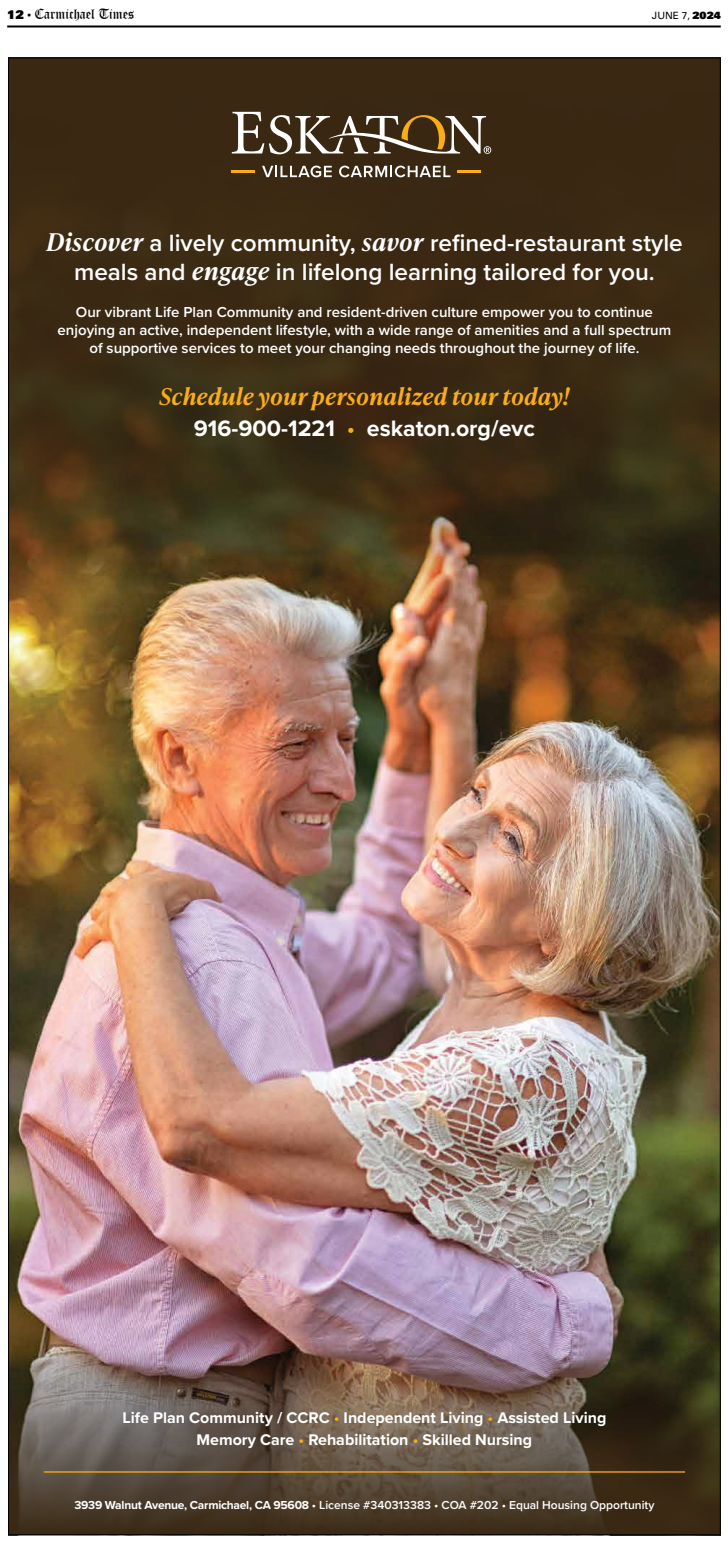
<style>
.page{position:relative;width:728px;height:1545px;background:#fff}
.page>*{position:absolute;margin:0;border:0;box-sizing:border-box;transform-origin:0 0}
.t1{font:600 24.3px/29.2px "Proxima Nova";color:#fff;text-align:center}
.t2{font:italic 600 23.1px "Ivy Presto Text";color:#fbad18}
.t3{font:700 23.1px "Proxima Nova";color:#fff}
.t4{font:700 16px/22px "Proxima Nova";color:#fff;text-align:center}
.t5{font:600 15px/18px "Proxima Nova";color:#fff;text-align:center}
.t6{font:14px "Old English Text";color:#000;scale:.96 1}
.t7{font:600 12px "Proxima Nova";color:#fff}
.t8{font:10px "Univers LT Std";color:#000}
.s1{font-family:"Univers LT Std X Black";font-size:12px}
.s2{font-family:"Times New Roman";font-size:12px}
.s3{font-family:"Univers LT Std X Black"}
.s4{font-family:"Ivy Presto Text";font-style:italic}
.s5{font-weight:500;color:#fbad18}
.s6{font-weight:600;color:#fbad18}
.s7{font-weight:700}
</style>
<div class="page">
<hr style="left:7px;top:25px;width:713px;height:2px;background:#000">
<img style="left:10px;top:607px;width:708px;height:738px">
<svg style="left:10px;top:87px;width:708px;height:520px;background:#402f16"></svg>
<div style="left:8px;top:58px;width:712px;height:29px;background:#3a2813"></div>
<svg style="left:10px;top:1345px;width:708px;height:188px;background:#5d4d40"></svg>
<hr style="left:44px;top:1471px;width:640px;height:1px;background:#fbad18">
<svg style="left:262px;top:166px;width:69px;height:11px"></svg>
<svg style="left:339px;top:166px;width:111px;height:11px"></svg>
<svg style="left:232px;top:112px;width:259px;height:42px"></svg>
<hr style="left:232px;top:170px;width:23px;height:3px;background:#fbad18">
<hr style="left:457px;top:170px;width:23px;height:3px;background:#fbad18">
<p class="t6" style="left:7px;top:5px;width:134px"><span class="s1">12</span> <span class="s2">•</span> Carmichael Times</p>
<p class="t8" style="left:651px;top:10px;width:70px">JUNE 7, <span class="s3">2024</span></p>
<h1 class="t1" style="left:46px;top:227px;width:638px"><span class="s4">Discover</span> a lively community, <span class="s4">savor</span> refined-restaurant style meals and <span class="s4">engage</span> in lifelong learning tailored for you.</h1>
<p class="t5" style="left:58px;top:302px;width:615px">Our vibrant Life Plan Community and resident-driven culture empower you to continue enjoying an active, independent lifestyle, with a wide range of amenities and a full spectrum of supportive services to meet your changing needs throughout the journey of life.</p>
<h2 class="t2" style="left:159px;top:380px;width:412px">Schedule your personalized tour today!</h2>
<h2 class="t3" style="left:194px;top:411px;width:342px">916-900-1221 <span class="s5">•</span> eskaton.org/evc</h2>
<p class="t4" style="left:122px;top:1406px;width:485px">Life Plan Community / CCRC <span class="s6">•</span> Independent Living <span class="s6">•</span> Assisted Living<br>Memory Care <span class="s6">•</span> Rehabilitation <span class="s6">•</span> Skilled Nursing</p>
<p class="t7" style="left:74px;top:1495px;width:581px"><span class="s7">3939 Walnut Avenue, Carmichael, CA 95608</span> • License #340313383 • COA #202 • Equal Housing Opportunity</p>
</div>
